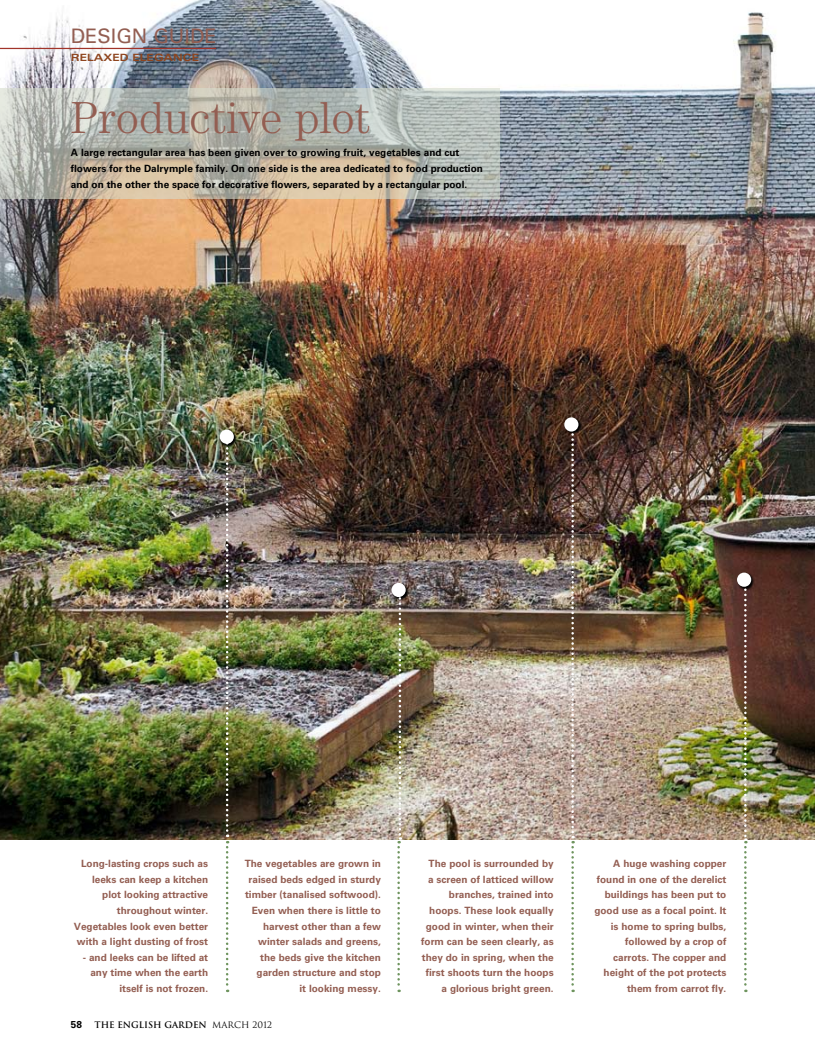
<style>
.page{position:relative;width:815px;height:1063px;background:#fff}
.page>*{position:absolute;margin:0;border:0;box-sizing:border-box;transform-origin:0 0}
.t1{font:300 45px "Century";color:#935e52}
.t2{font:20px "Univers";color:#935e52}
.t3{font:700 10px/15.6px "Univers";color:#935e52;text-align:right}
.t4{font:700 10px/15.6px "Univers";color:#000}
.t5{font:700 expanded 10px "Univers";color:#8f451e}
.t6{font:700 8.75px "Trajan";color:#000}
.s1{font-family:"Univers";font-size:10px}
.s2{font-weight:400}
</style>
<div class="page">
<img style="left:0;top:0;width:815px;height:840px">
<hr style="left:0;top:48px;width:216px;height:1px;background:#a1342a">
<svg style="left:0;top:89px;width:500px;height:110px;background:#bab9ae"></svg>
<svg style="left:219px;top:429px;width:20px;height:19px"></svg>
<div style="left:220px;top:430px;width:14px;height:14px;background:#fff;border-radius:50%"></div>
<svg style="left:226px;top:444px;width:2px;height:548px"></svg>
<svg style="left:391px;top:582px;width:19px;height:19px"></svg>
<div style="left:392px;top:583px;width:14px;height:14px;background:#fff;border-radius:50%"></div>
<svg style="left:563px;top:417px;width:20px;height:19px"></svg>
<div style="left:564px;top:417px;width:14px;height:15px;background:#fff;border-radius:50%"></div>
<svg style="left:736px;top:572px;width:20px;height:19px"></svg>
<div style="left:737px;top:573px;width:14px;height:14px;background:#fff;border-radius:50%"></div>
<svg style="left:397px;top:596px;width:4px;height:396px"></svg>
<svg style="left:571px;top:431px;width:3px;height:561px"></svg>
<svg style="left:744px;top:586px;width:3px;height:406px"></svg>
<h2 class="t2" style="left:71px;top:24px;width:147px">DESIGN GUIDE</h2>
<p class="t5" style="left:71px;top:52px;width:130px">RELAXED ELEGANCE</p>
<h1 class="t1" style="left:71px;top:91px;width:301px">Productive plot</h1>
<p class="t4" style="left:71px;top:145px;width:414px">A large rectangular area has been given over to growing fruit, vegetables and cut flowers for the Dalrymple family. On one side is the area dedicated to food production and on the other the space for decorative flowers, separated by a rectangular pool.</p>
<p class="t3" style="left:74px;top:856px;width:136px">Long-lasting crops such as leeks can keep a kitchen plot looking attractive throughout winter.<br>Vegetables look even better with a light dusting of frost</p>
<p class="t3" style="left:83px;top:950px;width:127px">- and leeks can be lifted at any time when the earth itself is not frozen.</p>
<p class="t3" style="left:245px;top:856px;width:138px">The vegetables are grown in raised beds edged in sturdy timber (tanalised softwood).<br>Even when there is little to harvest other than a few winter salads and greens, the beds give the kitchen garden structure and stop<br>it looking messy.</p>
<p class="t3" style="left:421px;top:856px;width:134px">The pool is surrounded by a screen of latticed willow branches, trained into hoops. These look equally good in winter, when their form can be seen clearly, as they do in spring, when the first shoots turn the hoops a glorious bright green.</p>
<p class="t3" style="left:594px;top:856px;width:133px">A huge washing copper found in one of the derelict buildings has been put to good use as a focal point. It is home to spring bulbs, followed by a crop of carrots. The copper and height of the pot protects them from carrot fly.</p>
<p class="t6" style="left:71px;top:1019px;width:203px"><span class="s1">58</span> THE ENGLISH GARDEN <span class="s2">MARCH 2012</span></p>
</div>
